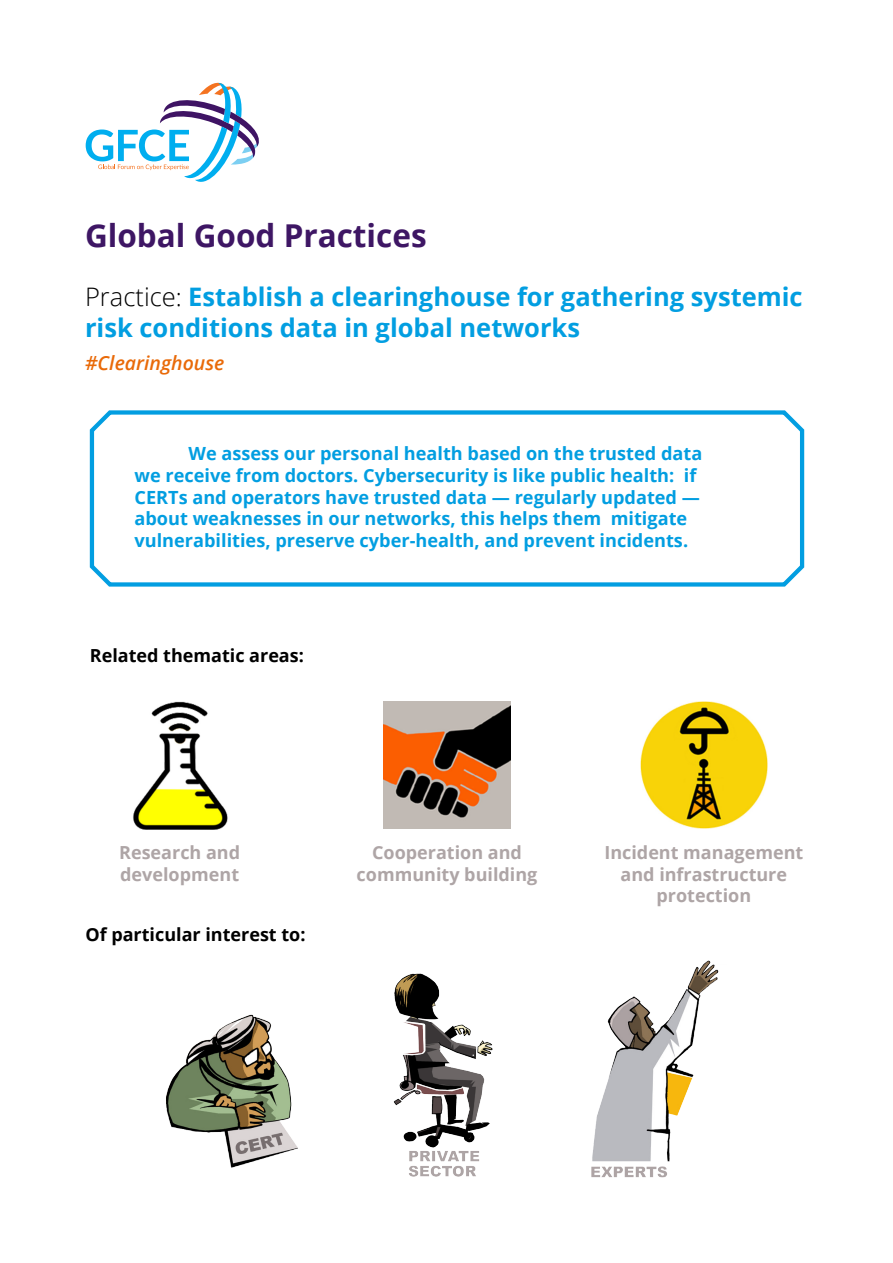
<style>
.page{position:relative;width:893px;height:1263px;background:#fff}
.page>*{position:absolute;margin:0;border:0;box-sizing:border-box;transform-origin:0 0}
.t1{font:700 31.5px "Open Sans";color:#3e1664}
.t2{font:700 25.5px/30.6px "Open Sans";color:#029ee1}
.t3{font:italic 600 19.5px "Open Sans";color:#e96a09}
.t4{font:700 18.15px/21.8px "Open Sans";color:#029ee1}
.t5{font:700 18px/21.6px "Open Sans";color:#aea5a6;text-align:center}
.t6{font:700 18px "Open Sans";color:#000}
.s1{font-weight:300;color:#000}
</style>
<div class="page">
<svg style="left:89px;top:410px;width:716px;height:177px"></svg>
<img style="left:640px;top:701px;width:128px;height:128px">
<img style="left:383px;top:701px;width:128px;height:128px">
<img style="left:133px;top:701px;width:95px;height:128px">
<img style="left:166px;top:1014px;width:132px;height:154px">
<img style="left:393px;top:973px;width:100px;height:204px">
<img style="left:591px;top:960px;width:128px;height:218px">
<svg style="left:86px;top:83px;width:173px;height:99px"></svg>
<p class="t1" style="left:85px;top:213px;width:343px">Global Good Practices</p>
<p class="t2" style="left:85px;top:281px;width:719px"><span class="s1">Practice:</span> Establish a clearinghouse for gathering systemic risk conditions data in global networks</p>
<p class="t3" style="left:85px;top:349px;width:141px">#Clearinghouse</p>
<p class="t4" style="left:134px;top:442px;width:569px;text-indent:54px">We assess our personal health based on the trusted data we receive from doctors. Cybersecurity is like public health: if CERTs and operators have trusted data — regularly updated — about weaknesses in our networks, this helps them mitigate vulnerabilities, preserve cyber-health, and prevent incidents.</p>
<p class="t6" style="left:90px;top:643px;width:216px">Related thematic areas:</p>
<p class="t5" style="left:119px;top:841px;width:122px;text-align:left">Research and development</p>
<p class="t5" style="left:604px;top:841px;width:200px">Incident management and infrastructure protection</p>
<p class="t6" style="left:85px;top:922px;width:222px">Of particular interest to:</p>
<p class="t5" style="left:357px;top:841px;width:182px">Cooperation and community building</p>
</div>
